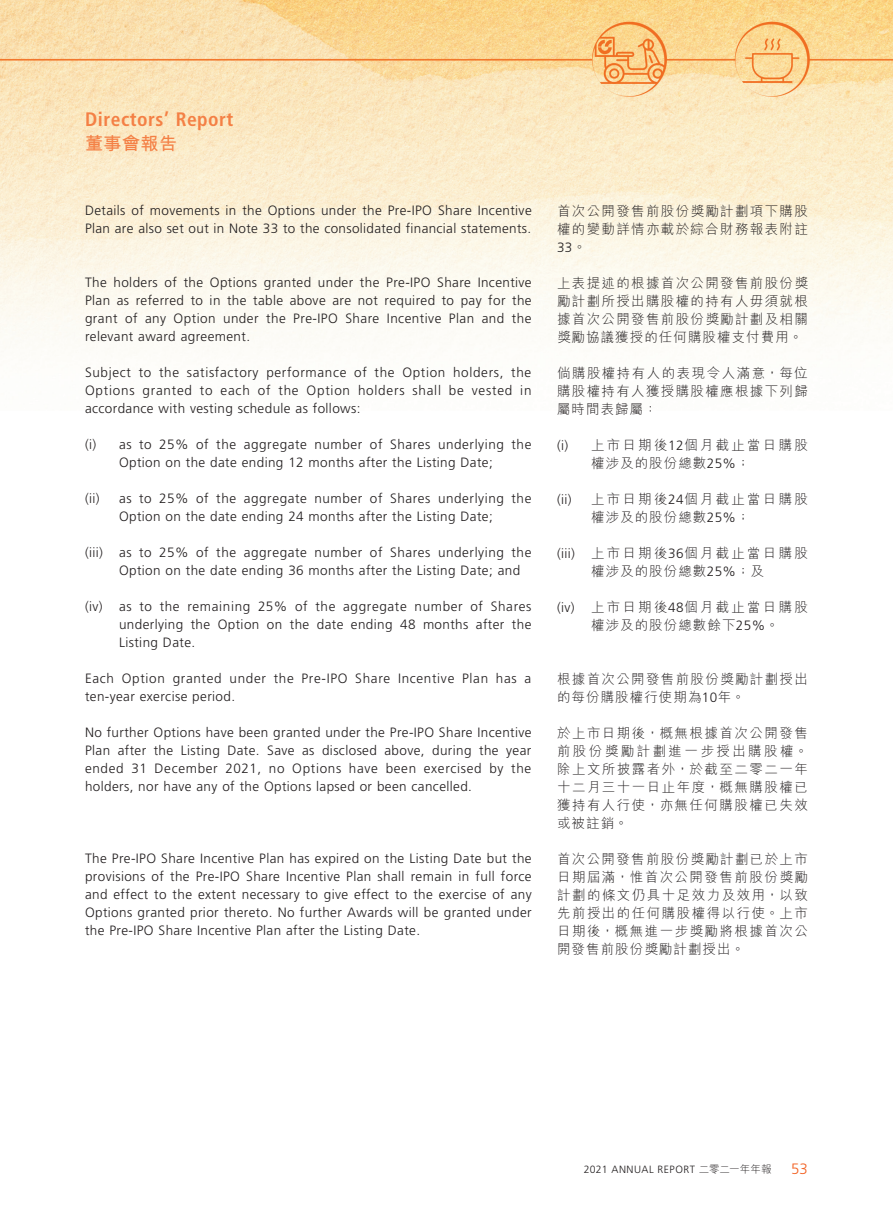
<style>
.page{position:relative;width:893px;height:1212px;background:#fff}
.page>*{position:absolute;margin:0;border:0;box-sizing:border-box;transform-origin:0 0}
.t1{font:700 condensed 19.5px "Frutiger LT Std";letter-spacing:.025em;color:#f48045}
.t2{font:700 18px "M Hei HK";letter-spacing:.03em;color:#f48045}
.t3{font:300 15px "Frutiger LT Std";color:#f26021}
.t4{font:300 13.5px/18px "Frutiger LT Std";letter-spacing:.03em;color:#231f20;text-align:justify}
.t5{font:300 13.5px/18px "M Hei HK";letter-spacing:.1em;color:#231f20;text-align:justify}
.t6{font:300 13.5px/18px "M Hei HK";letter-spacing:.165em;color:#231f20}
.t7{font:300 13.5px/18px "Frutiger LT Std";letter-spacing:.05em;color:#231f20}
.t8{font:300 10.5px "Frutiger LT Std";letter-spacing:.05em;color:#231f20}
.s1{font-family:"M Hei HK"}
.s2{font-family:"Frutiger LT Std"}
</style>
<div class="page">
<img style="left:0;top:0;width:893px;height:348px">
<h1 class="t1" style="left:85px;top:108px;width:150px">Directors’ Report</h1>
<h2 class="t2" style="left:85px;top:130px;width:94px">董事會報告</h2>
<p class="t4" style="left:85px;top:202px;width:448px">Details of movements in the Options under the Pre-IPO Share Incentive<br>Plan are also set out in Note 33 to the consolidated financial statements.</p>
<p class="t4" style="left:85px;top:274px;width:448px">The holders of the Options granted under the Pre-IPO Share Incentive Plan as referred to in the table above are not required to pay for the grant of any Option under the Pre-IPO Share Incentive Plan and the relevant award agreement.</p>
<p class="t4" style="left:85px;top:364px;width:448px">Subject to the satisfactory performance of the Option holders, the Options granted to each of the Option holders shall be vested in accordance with vesting schedule as follows:</p>
<p class="t4" style="left:85px;top:436px;width:448px;text-align:center">(i) as to 25% of the aggregate number of Shares underlying the<br>Option on the date ending 12 months after the Listing Date;</p>
<p class="t4" style="left:85px;top:490px;width:448px;text-align:center">(ii) as to 25% of the aggregate number of Shares underlying the<br>Option on the date ending 24 months after the Listing Date;</p>
<p class="t4" style="left:119px;top:544px;width:414px;text-indent:-34px">(iii) as to 25% of the aggregate number of Shares underlying the<br>Option on the date ending 36 months after the Listing Date; and</p>
<p class="t4" style="left:119px;top:598px;width:414px;text-indent:-34px">(iv) as to the remaining 25% of the aggregate number of Shares underlying the Option on the date ending 48 months after the Listing Date.</p>
<p class="t7" style="left:85px;top:670px;width:448px">Each Option granted under the Pre-IPO Share Incentive Plan has a ten-year exercise period.</p>
<p class="t4" style="left:85px;top:724px;width:448px">No further Options have been granted under the Pre-IPO Share Incentive Plan after the Listing Date. Save as disclosed above, during the year ended 31 December 2021, no Options have been exercised by the holders, nor have any of the Options lapsed or been cancelled.</p>
<p class="t4" style="left:85px;top:850px;width:448px">The Pre-IPO Share Incentive Plan has expired on the Listing Date but the provisions of the Pre-IPO Share Incentive Plan shall remain in full force and effect to the extent necessary to give effect to the exercise of any Options granted prior thereto. No further Awards will be granted under the Pre-IPO Share Incentive Plan after the Listing Date.</p>
<p class="t5" style="left:557px;top:202px;width:252px">首次公開發售前股份獎勵計劃項下購股權的變動詳情亦載於綜合財務報表附註</p>
<p class="t4" style="left:557px;top:239px;width:31px">33<span class="s1">。</span></p>
<p class="t5" style="left:557px;top:274px;width:252px">上表提述的根據首次公開發售前股份獎勵計劃所授出購股權的持有人毋須就根據首次公開發售前股份獎勵計劃及相關獎勵協議獲授的任何購股權支付費用。</p>
<p class="t5" style="left:557px;top:364px;width:252px">倘購股權持有人的表現令人滿意，每位購股權持有人獲授購股權應根據下列歸屬時間表歸屬：</p>
<p class="t6" style="left:591px;top:436px;width:218px;text-indent:-34px"><span class="s2">(i)</span> 上市日期後<span class="s2">12</span>個月截止當日購股權涉及的股份總數<span class="s2">25%</span>；</p>
<p class="t4" style="left:557px;top:491px;width:16px">(ii)</p>
<p class="t6" style="left:591px;top:490px;width:218px">上市日期後<span class="s2">24</span>個月截止當日購股權涉及的股份總數<span class="s2">25%</span>；</p>
<p class="t6" style="left:591px;top:544px;width:218px;text-indent:-34px"><span class="s2">(iii)</span> 上市日期後<span class="s2">36</span>個月截止當日購股權涉及的股份總數<span class="s2">25%</span>；及</p>
<p class="t6" style="left:557px;top:598px;width:252px;text-align:center"><span class="s2">(iv)</span> 上市日期後<span class="s2">48</span>個月截止當日購股權涉及的股份總數餘下<span class="s2">25%</span>。</p>
<p class="t5" style="left:557px;top:670px;width:252px">根據首次公開發售前股份獎勵計劃授出的每份購股權行使期為<span class="s2">10</span>年。</p>
<p class="t5" style="left:557px;top:724px;width:252px">於上市日期後，概無根據首次公開發售前股份獎勵計劃進一步授出購股權。除上文所披露者外，於截至二零二一年十二月三十一日止年度，概無購股權已獲持有人行使，亦無任何購股權已失效或被註銷。</p>
<p class="t5" style="left:557px;top:850px;width:252px">首次公開發售前股份獎勵計劃已於上市日期屆滿，惟首次公開發售前股份獎勵計劃的條文仍具十足效力及效用，以致先前授出的任何購股權得以行使。上市日期後，概無進一步獎勵將根據首次公開發售前股份獎勵計劃授出。</p>
<p class="t8" style="left:584px;top:1164px;width:189px">2021 ANNUAL REPORT <span class="s1">二零二一年年報</span></p>
<p class="t3" style="left:791px;top:1161px;width:18px">53</p>
</div>
